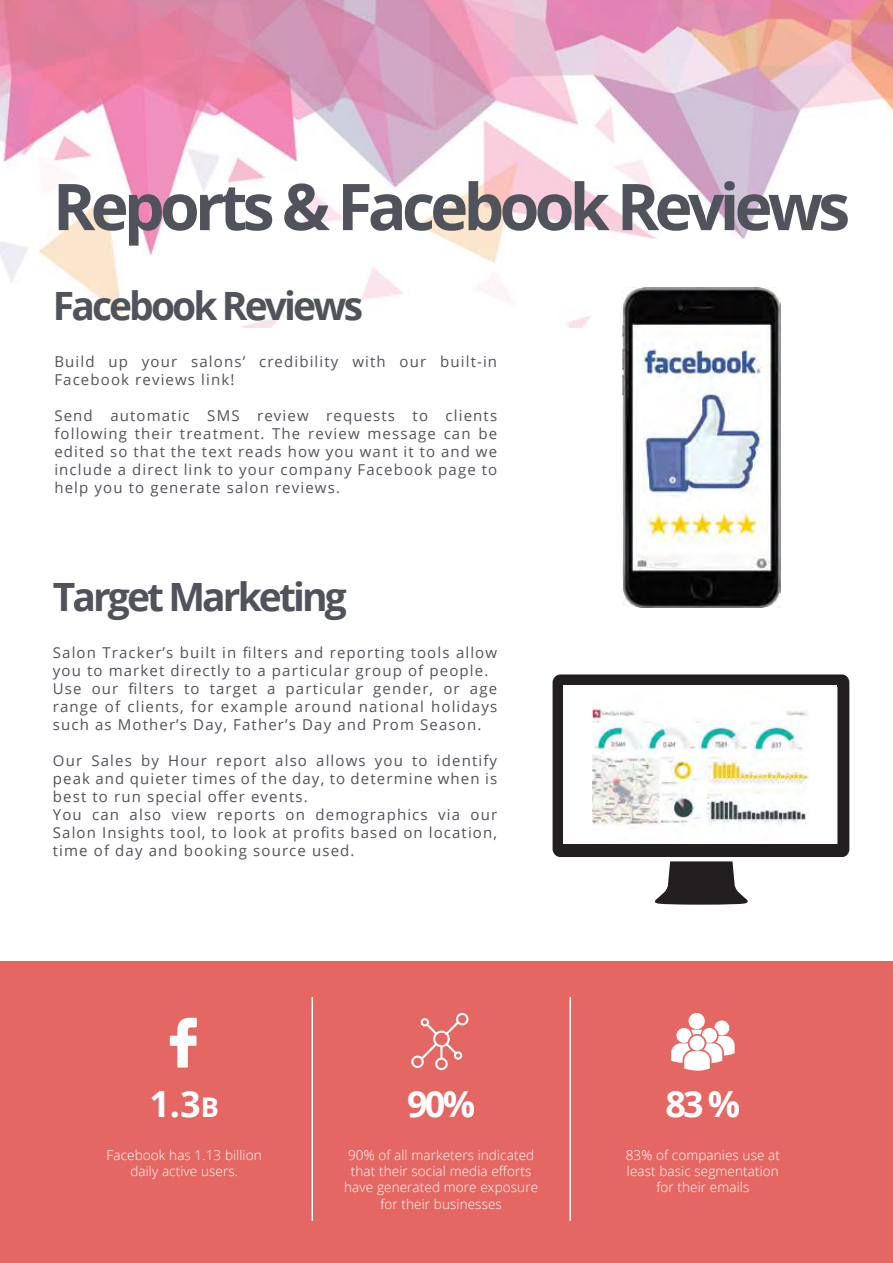
<style>
.page{position:relative;width:893px;height:1263px;background:#fff}
.page>*{position:absolute;margin:0;border:0;box-sizing:border-box;transform-origin:0 0}
.t1{font:700 64.5px "Open Sans";letter-spacing:-.075em;color:#50535c}
.t2{font:700 39px "Open Sans";letter-spacing:-.075em;color:#50535c}
.t3{font:700 36px "Open Sans";color:#fff}
.t4{font:15px/18px "Open Sans";letter-spacing:.075em;color:#50535c}
.t5{font:300 13.5px/16.2px "Open Sans";letter-spacing:.01em;color:#fff;text-align:center}
.s1{font-size:27px}
</style>
<div class="page">
<div style="left:0;top:961px;width:893px;height:302px;background:#e56763"></div>
<img style="left:0;top:0;width:893px;height:328px">
<svg style="left:654px;top:861px;width:94px;height:44px"></svg>
<svg style="left:553px;top:674px;width:296px;height:183px;fill:#231f20"></svg>
<div style="left:564px;top:686px;width:273px;height:158px;background:#fff"></div>
<img style="left:593px;top:708px;width:217px;height:118px">
<img style="left:622px;top:288px;width:159px;height:320px">
<hr style="left:312px;top:997px;width:1px;height:224px;background:#fff">
<hr style="left:569px;top:997px;width:2px;height:224px;background:#fff">
<svg style="left:170px;top:1018px;width:27px;height:49px"></svg>
<svg style="left:411px;top:1013px;width:57px;height:57px"></svg>
<svg style="left:671px;top:1013px;width:64px;height:58px"></svg>
<h1 class="t1" style="left:53px;top:161px;width:799px">Reports &amp; Facebook Reviews</h1>
<h2 class="t2" style="left:53px;top:279px;width:312px">Facebook Reviews</h2>
<p class="t4" style="left:54px;top:352px;width:444px">Build up your salons’ credibility with our built-in<br>Facebook reviews link!</p>
<p class="t4" style="left:54px;top:406px;width:444px;text-align:justify">Send automatic SMS review requests to clients following their treatment. The review message can be edited so that the text reads how you want it to and we include a direct link to your company Facebook page to help you to generate salon reviews.</p>
<h2 class="t2" style="left:53px;top:569px;width:295px">Target Marketing</h2>
<p class="t4" style="left:53px;top:643px;width:446px">Salon Tracker’s built in filters and reporting tools allow you to market directly to a particular group of people.<br>Use our filters to target a particular gender, or age range of clients, for example around national holidays such as Mother’s Day, Father’s Day and Prom Season.</p>
<p class="t4" style="left:53px;top:751px;width:446px">Our Sales by Hour report also allows you to identify peak and quieter times of the day, to determine when is best to run special offer events.<br>You can also view reports on demographics via our Salon Insights tool, to look at profits based on location, time of day and booking source used.</p>
<h3 class="t3" style="left:149px;top:1079px;width:71px">1.3<span class="s1">B</span></h3>
<p class="t5" style="left:107px;top:1146px;width:157px">Facebook has 1.13 billion daily active users.</p>
<h3 class="t3" style="left:407px;top:1079px;width:70px">90%</h3>
<p class="t5" style="left:344px;top:1146px;width:195px">90% of all marketers indicated that their social media efforts have generated more exposure for their businesses</p>
<h3 class="t3" style="left:665px;top:1079px;width:76px">83 %</h3>
<p class="t5" style="left:626px;top:1146px;width:156px">83% of companies use at least basic segmentation for their emails</p>
</div>
